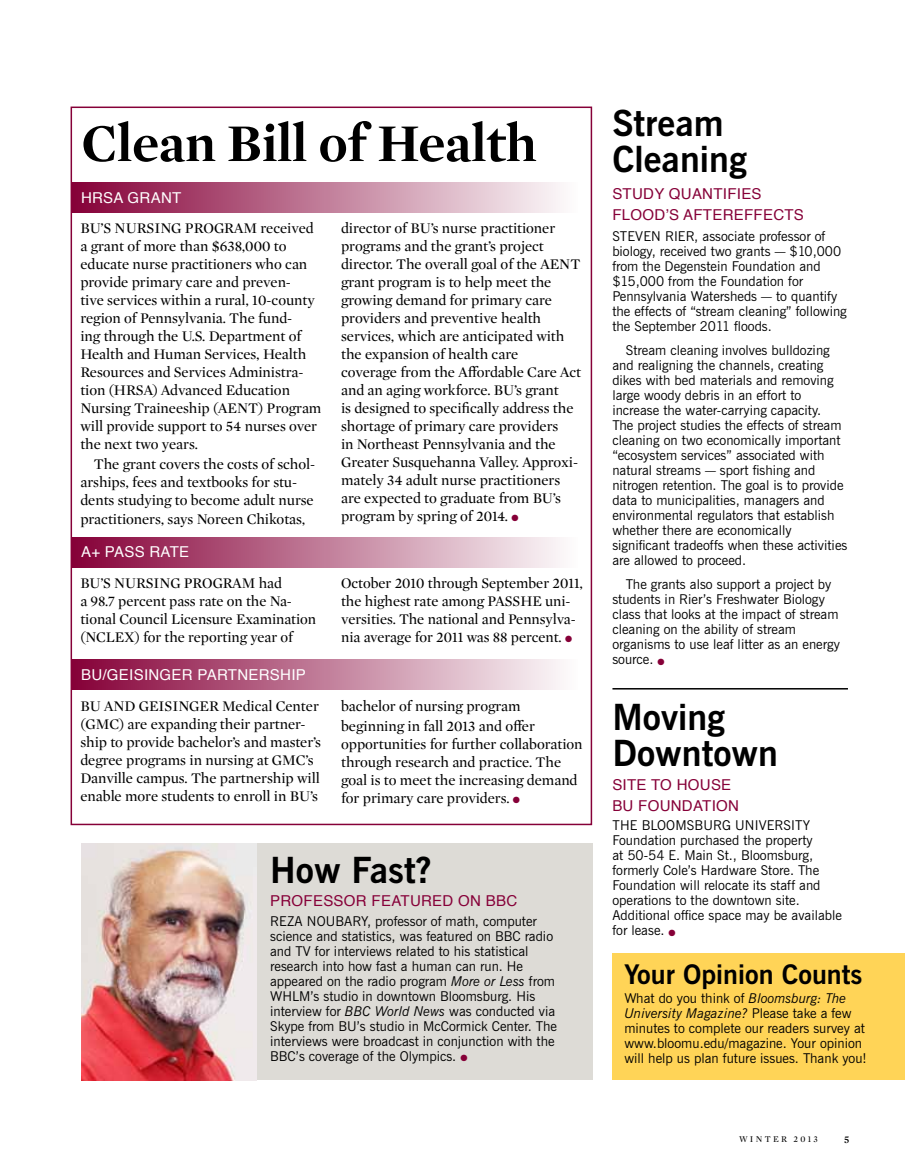
<style>
.page{position:relative;width:905px;height:1175px;background:#fff}
.page>*{position:absolute;margin:0;border:0;box-sizing:border-box;transform-origin:0 0}
.t1{font:700 54px "Mercury Display";color:#000}
.t2{font:700 36px/36px "News Gothic";color:#000}
.t3{font:700 27px "News Gothic";color:#000}
.t4{font:15px/18px "Mercury Display";letter-spacing:-.005em;color:#000}
.t5{font:15px/21px "Helvetica";letter-spacing:.02em;color:#860038}
.t6{font:15px "Helvetica";letter-spacing:.02em;color:#fff}
.t7{font:13.5px/15px "News Gothic";color:#000}
.t8{font:600 10.5px "Mercury Display";color:#000}
.t9{font:9px "Mercury Display";letter-spacing:.25em;color:#000}
.s1{color:#860038}
.s2{font-style:italic}
</style>
<div class="page">
<div style="left:81px;top:843px;width:511px;height:236px;background:#dddbd6"></div>
<div style="left:71px;top:182px;width:507px;height:31px;background:linear-gradient(to right,#850037,#fefdfd)"></div>
<div style="left:71px;top:537px;width:507px;height:30px;background:linear-gradient(to right,#850037,#fefdfd)"></div>
<div style="left:71px;top:660px;width:507px;height:30px;background:linear-gradient(to right,#850037,#fefdfd)"></div>
<div style="left:612px;top:952px;width:292px;height:127px;background:#ffd457"></div>
<img style="left:81px;top:843px;width:175px;height:237px">
<hr style="left:612px;top:688px;width:235px;height:1px;background:#000">
<h1 class="t1" style="left:81px;top:103px;width:457px">Clean Bill of Health</h1>
<p class="t6" style="left:81px;top:186px;width:12px">HRS</p>
<p class="t6" style="left:114px;top:186px;width:69px">A GRANT</p>
<p class="t4" style="left:80px;top:218px;width:236px;text-indent:180px">received a grant of more than $638,000 to educate nurse practitioners who can provide primary care and preven&shy;tive services within a rural, 10-county region of Pennsylvania. The fund&shy;ing through the U.S. Department of<br>Health and Human Services, Health<br>Resources and Services Administra&shy;tion (HRSA) Advanced Education<br>Nursing Traineeship (AENT</p>
<p class="t4" style="left:80px;top:218px;width:146px">BU’s nursing program</p>
<p class="t4" style="left:80px;top:398px;width:242px;text-indent:178px">) Program will provide support to 54 nurses over the next two years.</p>
<p class="t4" style="left:80px;top:455px;width:236px;text-indent:14px">The grant covers the costs of schol&shy;arships, fees and textbooks for stu&shy;dents studying to become adult nurse practitioners, says Noreen Chikotas,</p>
<p class="t6" style="left:81px;top:540px;width:110px">A+ PASS RATE</p>
<p class="t4" style="left:341px;top:218px;width:241px">director of BU’s nurse practitioner programs and the grant’s project director. The overall goal of the AENT grant program is to help meet the growing demand for primary care providers and preventive health services, which are anticipated with the expansion of health care<br>coverage from the Affordable Care Act and an aging workforce. BU’s grant<br>is designed to specifically address the shortage of primary care providers<br>in Northeast Pennsylvania and the Greater Susquehanna Valley. Approxi&shy;mately 34 adult nurse practitioners are expected to graduate from BU’s program by spring of 2014. <span class="s1">●</span></p>
<p class="t4" style="left:80px;top:573px;width:237px;text-indent:178px">had<br>a 98.7 percent pass rate on the Na&shy;tional Council Licensure Examination (NCLEX) for the reporting year of</p>
<p class="t4" style="left:341px;top:573px;width:243px">October 2010 through September 2011, the highest rate among PASSHE</p>
<p class="t4" style="left:80px;top:573px;width:144px">BU’s nursing program</p>
<p class="t4" style="left:341px;top:591px;width:236px;text-indent:204px">uni&shy;versities. The national and Pennsylva&shy;nia average for 2011 was 88 percent. <span class="s1">●</span></p>
<p class="t6" style="left:81px;top:663px;width:224px">BU/GEISINGER PARTNERSHIP</p>
<p class="t4" style="left:80px;top:696px;width:242px">BU and Geisinger Medical Center (GMC) are expanding their partner&shy;ship to provide bachelor’s and master’s degree programs in nursing at GMC’s Danville campus. The partnership will enable more students to enroll in BU’s</p>
<p class="t4" style="left:341px;top:694px;width:195px;line-height:20.7px">bachelor of nursing program beginning in fall 2013 and offer</p>
<p class="t4" style="left:341px;top:734px;width:243px">opportunities for further collaboration through research and practice. The goal is to meet the increasing demand for primary care providers. <span class="s1">●</span></p>
<h2 class="t2" style="left:270px;top:853px;width:163px">How Fast?</h2>
<p class="t5" style="left:270px;top:890px;width:227px">PROFESSOR FEATU RED ON BBC</p>
<p class="t7" style="left:270px;top:913px;width:57px">Reza Noubar</p>
<p class="t7" style="left:270px;top:913px;width:288px;text-indent:91px">y, professor of math, computer science and statistics, was featured on BBC radio and TV for interviews related to his statistical research into how fast a human can run. He appeared on the radio program <span class="s2">More or Less</span> from WHLM’s studio in downtown Bloomsburg. His interview for <span class="s2">BBC World News</span> was conducted via Skype from BU’s studio in McCormick Center. The interviews were broadcast in conjunction with the BBC’s coverage of the Olympics. <span class="s1">●</span></p>
<h2 class="t2" style="left:612px;top:106px;width:136px">Stream<br>Cleaning</h2>
<p class="t5" style="left:612px;top:183px;width:193px">STUDY QUANTIFIES<br>FLOOD ’S AFTEREFFECTS</p>
<p class="t7" style="left:612px;top:229px;width:236px">Steven Rier , associate professor of biology, received two grants — $10,000 from the Degenstein Foundation and $15,000 from the Foundation for Pennsylvania Watersheds — to quantify the effects of “stream cleaning” following the September 2011 floods.</p>
<p class="t7" style="left:612px;top:343px;width:236px;text-indent:14px">Stream cleaning involves bulldozing and realigning the channels, creating dikes with bed materials and removing large woody debris in an effort to increase the water-carrying capacity.<br>The project studies the effects of stream cleaning on two economically important “ecosystem services” associated with natural streams — sport fishing and nitrogen retention. The goal is to provide data to municipalities, managers and environmental regulators that establish whether there are economically significant tradeoffs when these activities are allowed to proceed.</p>
<p class="t7" style="left:612px;top:577px;width:229px;text-indent:14px">The grants also support a project by students in Rier’s Freshwater Biology class that looks at the impact of stream cleaning on the ability of stream organisms to use leaf litter as an energy source. <span class="s1">●</span></p>
<h2 class="t2" style="left:612px;top:700px;width:167px">Moving<br>Downtown</h2>
<p class="t5" style="left:612px;top:774px;width:128px">SITE TO HOUSE<br>BU FOUNDATION</p>
<p class="t7" style="left:612px;top:818px;width:48px">The Bloomsburg</p>
<p class="t7" style="left:735px;top:818px;width:40px">Universit</p>
<p class="t7" style="left:612px;top:818px;width:231px;text-indent:190px">y<br>Foundation purchased the property<br>at 50-54 E. Main St., Bloomsburg, formerly Cole’s Hardware Store. The<br>Foundation will relocate its staff and operations to the downtown site.<br>Additional office space may be available for lease. <span class="s1">●</span></p>
<h3 class="t3" style="left:624px;top:956px;width:239px">Your Opinion Counts</h3>
<p class="t7" style="left:624px;top:991px;width:244px">What do you think of <span class="s2">Bloomsburg: The University Magazine?</span> Please take a few minutes to complete our readers survey at www.bloomu.edu/magazine. Your opinion will help us plan future issues. Thank you!</p>
<p class="t9" style="left:739px;top:1132px;width:80px">WINTER 2013</p>
<p class="t8" style="left:844px;top:1131px;width:7px">5</p>
</div>
